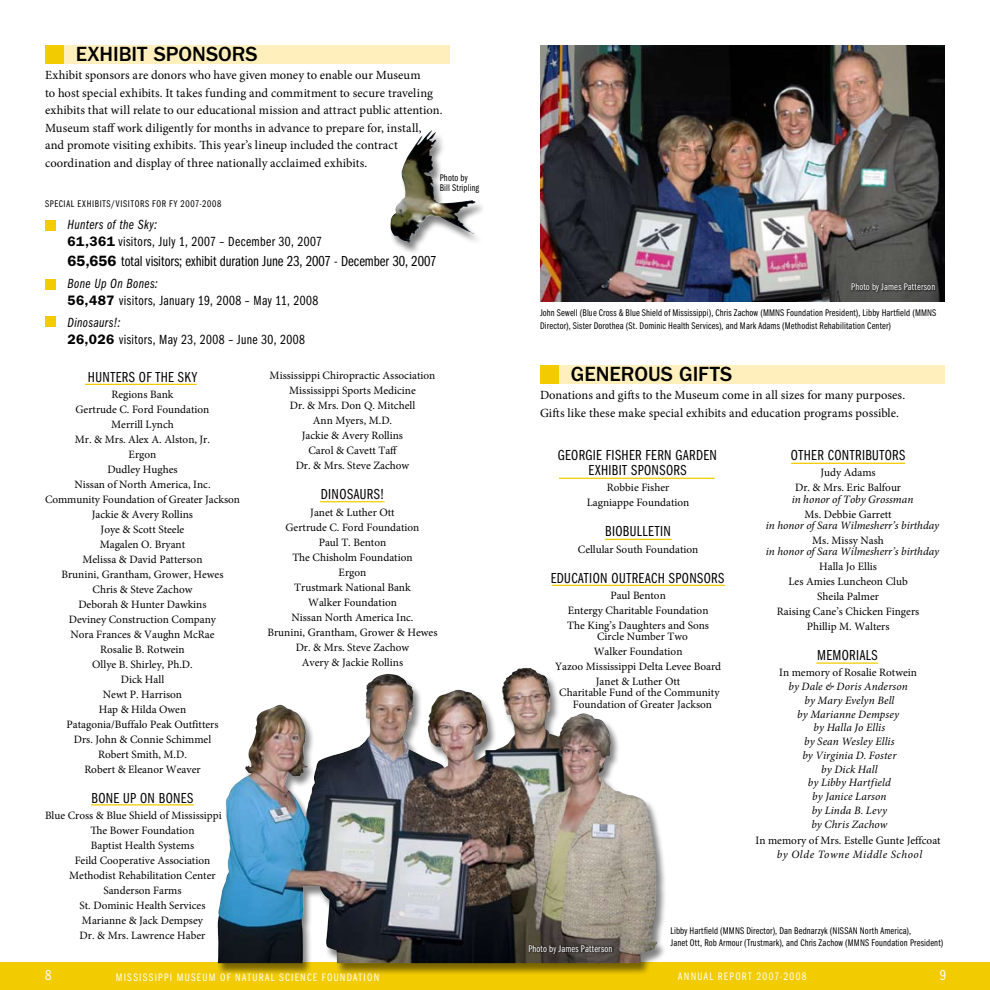
<style>
.page{position:relative;width:990px;height:990px;background:#fff}
.page>*{position:absolute;margin:0;border:0;box-sizing:border-box;transform-origin:0 0}
.t1{font:500 21.25px "ITC Franklin Gothic Std";color:#000}
.t2{font:15px "ITC Franklin Gothic Std Bk Cp";letter-spacing:.02em;color:#000}
.t3{font:15px "ITC Franklin Gothic Std Bk Cp";color:#000}
.t4{font:15px "Franklin Gothic Book Cmpr";color:#fff}
.t5{font:13.75px "ITC Franklin Gothic Std Bk Cp";letter-spacing:.03em;color:#000}
.t6{font:13.75px "ITC Franklin Gothic Std Bk Cp It";letter-spacing:.025em;color:#000}
.t7{font:12.5px/17.5px "Minion Pro";letter-spacing:.01em;color:#000}
.t8{font:11.25px/15px "Minion Pro";color:#000;text-align:center}
.t9{font:italic 11.25px/13.8px "Minion Pro";letter-spacing:.005em;color:#000;text-align:center}
.t10{font:11.25px "Franklin Gothic Book Cmpr";letter-spacing:.11em;color:#fff}
.t11{font:italic 11.25px "Minion Pro";letter-spacing:.05em;color:#000}
.t12{font:11.25px "ITC Franklin Gothic Std Bk Cp";letter-spacing:.115em;color:#fff}
.t13{font:10px/12.5px "ITC Franklin Gothic Std Bk Cp";letter-spacing:.015em;color:#000}
.t14{font:10px "ITC Franklin Gothic Std Bk Cp";letter-spacing:.015em;color:#fff}
.t15{font:10px "ITC Franklin Gothic Std Bk Cp";letter-spacing:.075em;color:#000}
.s1{font-family:"ITC Franklin Gothic Std";font-weight:600}
</style>
<div class="page">
<div style="left:0;top:963px;width:495px;height:27px;background:#f2cb00"></div>
<div style="left:495px;top:963px;width:495px;height:27px;background:#f2cb00"></div>
<img style="left:540px;top:45px;width:405px;height:257px">
<div style="left:540px;top:365px;width:405px;height:18px;background:#ffefbc"></div>
<div style="left:45px;top:45px;width:405px;height:18px;background:#ffefbc"></div>
<div style="left:45px;top:45px;width:18px;height:18px;background:#f2cb00"></div>
<div style="left:45px;top:279px;width:11px;height:11px;background:#f2cb00"></div>
<div style="left:45px;top:220px;width:11px;height:11px;background:#f2cb00"></div>
<div style="left:45px;top:317px;width:11px;height:10px;background:#f2cb00"></div>
<div style="left:540px;top:365px;width:18px;height:18px;background:#f2cb00"></div>
<hr style="left:85px;top:384px;width:112px;height:1px;background:#f2cb00">
<hr style="left:91px;top:804px;width:103px;height:1px;background:#f2cb00">
<hr style="left:320px;top:501px;width:65px;height:1px;background:#f2cb00">
<hr style="left:559px;top:478px;width:156px;height:1px;background:#f2cb00">
<hr style="left:791px;top:463px;width:114px;height:1px;background:#f2cb00">
<hr style="left:552px;top:585px;width:173px;height:1px;background:#f2cb00">
<hr style="left:605px;top:539px;width:67px;height:1px;background:#f2cb00">
<hr style="left:816px;top:662px;width:62px;height:2px;background:#f2cb00">
<div style="left:389px;top:131px;width:97px;height:124px;background:#000;opacity:.5"></div>
<img style="left:390px;top:131px;width:85px;height:113px">
<div style="left:216px;top:668px;width:452px;height:307px;background:#000;opacity:.5"></div>
<img style="left:502px;top:668px;width:23px;height:79px">
<svg style="left:851px;top:282px;width:86px;height:12px"></svg>
<svg style="left:528px;top:944px;width:86px;height:12px"></svg>
<h1 class="t1" style="left:76px;top:42px;width:183px">EXHIBIT SPONSORS</h1>
<p class="t7" style="left:45px;top:67px;width:399px">Exhibit sponsors are donors who have given money to enable our Museum<br>to host special exhibits. It takes funding and commitment to secure traveling exhibits that will relate to our educational mission and attract public attention.<br>Museum staff work diligently for months in advance to prepare for, install, and promote visiting exhibits. This year’s lineup included the contract coordination and display of three nationally acclaimed exhibits.</p>
<p class="t13" style="left:45px;top:197px;width:6px">special</p>
<p class="t13" style="left:77px;top:197px;width:15px">exhibits</p>
<p class="t13" style="left:111px;top:197px;width:15px">/visitors</p>
<p class="t15" style="left:152px;top:198px;width:71px">for fy 2007-2008</p>
<p class="t6" style="left:68px;top:217px;width:91px">Hunters of the Sky:</p>
<p class="t5" style="left:68px;top:234px;width:256px"><span class="s1">61,361</span> visitors, July 1, 2007 – December 30, 2007</p>
<h2 class="t3" style="left:68px;top:253px;width:371px"><span class="s1">65,656</span> total visitors; exhibit duration June 23, 2007 - December 30, 2007</h2>
<p class="t6" style="left:68px;top:276px;width:92px">Bone Up On Bones:</p>
<p class="t5" style="left:68px;top:293px;width:253px"><span class="s1">56,487</span> visitors, January 19, 2008 – May 11, 2008</p>
<p class="t6" style="left:68px;top:315px;width:55px">Dinosaurs!:</p>
<p class="t5" style="left:68px;top:332px;width:239px"><span class="s1">26,026</span> visitors, May 23, 2008 – June 30, 2008</p>
<p class="t13" style="left:440px;top:173px;width:41px;line-height:10px">Photo by<br>Bill Stripling</p>
<h2 class="t2" style="left:88px;top:368px;width:111px">HUNTERS OF THE SKY</h2>
<p class="t8" style="left:45px;top:387px;width:196px">Regions Bank<br>Gertrude C. Ford Foundation<br>Merrill Lynch<br>Mr. &amp; Mrs. Alex A. Alston, Jr.<br>Ergon<br>Dudley Hughes<br>Nissan of North America, Inc.<br>Community Foundation of Greater Jackson<br>Jackie &amp; Avery Rollins<br>Joye &amp; Scott Steele<br>Magalen O. Bryant<br>Melissa &amp; David Patterson<br>Brunini, Grantham, Grower, Hewes<br>Chris &amp; Steve Zachow<br>Deborah &amp; Hunter Dawkins<br>Deviney Construction Company<br>Nora Frances &amp; Vaughn McRae<br>Rosalie B. Rotwein<br>Ollye B. Shirley, Ph.D.<br>Dick Hall<br>Newt P. Harrison<br>Hap &amp; Hilda Owen<br>Patagonia/Buffalo Peak Outfitters<br>Drs. John &amp; Connie Schimmel<br>Robert Smith, M.D.<br>Robert &amp; Eleanor Weaver</p>
<h2 class="t2" style="left:92px;top:790px;width:82px">Bone Up On Bones</h2>
<p class="t8" style="left:45px;top:808px;width:178px">Blue Cross &amp; Blue Shield of Mississippi</p>
<p class="t8" style="left:91px;top:823px;width:105px">The Bower Foundation</p>
<p class="t8" style="left:91px;top:838px;width:105px">Baptist Health Systems</p>
<p class="t8" style="left:75px;top:853px;width:137px">Feild Cooperative Association</p>
<p class="t8" style="left:69px;top:868px;width:148px">Methodist Rehabilitation Center</p>
<p class="t8" style="left:103px;top:883px;width:80px">Sanderson Farms</p>
<p class="t8" style="left:80px;top:898px;width:127px">St. Dominic Health Services</p>
<p class="t8" style="left:82px;top:913px;width:123px">Marianne &amp; Jack Dempsey</p>
<p class="t8" style="left:80px;top:928px;width:127px">Dr. &amp; Mrs. Lawrence Haber</p>
<p class="t8" style="left:270px;top:368px;width:167px">Mississippi Chiropractic Association<br>Mississippi Sports Medicine<br>Dr. &amp; Mrs. Don Q. Mitchell<br>Ann Myers, M.D.<br>Jackie &amp; Avery Rollins<br>Carol &amp; Cavett Taff<br>Dr. &amp; Mrs. Steve Zachow</p>
<h2 class="t2" style="left:321px;top:486px;width:15px">Dinosaurs</h2>
<h2 class="t2" style="left:380px;top:486px;width:6px">!</h2>
<p class="t8" style="left:268px;top:505px;width:171px">Janet &amp; Luther Ott<br>Gertrude C. Ford Foundation<br>Paul T. Benton<br>The Chisholm Foundation<br>Ergon<br>Trustmark National Bank<br>Walker Foundation<br>Nissan North America Inc.<br>Brunini, Grantham, Grower &amp; Hewes<br>Dr. &amp; Mrs. Steve Zachow<br>Avery &amp; Jackie Rollins</p>
<p class="t14" style="left:851px;top:282px;width:86px">Photo by James Patterson</p>
<p class="t13" style="left:540px;top:307px;width:398px">John Sewell (Blue Cross &amp; Blue Shield of Mississippi), Chris Zachow (MMNS Foundation President), Libby Hartfield (MMNS<br>Director), Sister Dorothea (St. Dominic Health Services), and Mark Adams (Methodist Rehabilitation Center)</p>
<h1 class="t1" style="left:571px;top:362px;width:163px">GENEROUS GIFTS</h1>
<p class="t7" style="left:540px;top:387px;width:367px">Donations and gifts to the Museum come in all sizes for many purposes.<br>Gifts like these make special exhibits and education programs possible.</p>
<h2 class="t2" style="left:558px;top:447px;width:95px">GEORGIE FISHER Fern</h2>
<h2 class="t2" style="left:676px;top:447px;width:16px">Garden</h2>
<h2 class="t2" style="left:588px;top:462px;width:19px">Exhibit</h2>
<h2 class="t2" style="left:631px;top:462px;width:15px">Sponsors</h2>
<p class="t8" style="left:587px;top:480px;width:104px">Robbie Fisher<br>Lagniappe Foundation</p>
<h2 class="t2" style="left:605px;top:523px;width:32px">BioBulletin</h2>
<p class="t8" style="left:578px;top:542px;width:122px">Cellular South Foundation</p>
<h2 class="t2" style="left:551px;top:569px;width:175px">EDUCATION OUTREACH SPONSORS</h2>
<p class="t8" style="left:567px;top:588px;width:143px">Paul Benton<br>Entergy Charitable Foundation<br>The King’s Daughters and Sons</p>
<p class="t8" style="left:597px;top:629px;width:92px">Circle Number Two</p>
<p class="t8" style="left:594px;top:644px;width:90px">Walker Foundation</p>
<p class="t8" style="left:555px;top:659px;width:168px">Yazoo Mississippi Delta Levee Board</p>
<p class="t8" style="left:596px;top:674px;width:86px">Janet &amp; Luther Ott</p>
<p class="t8" style="left:559px;top:687px;width:162px;line-height:11.2px">Charitable Fund of the Community<br>Foundation of Greater Jackson</p>
<h2 class="t2" style="left:791px;top:447px;width:15px">Other</h2>
<h2 class="t2" style="left:828px;top:447px;width:15px">Contributors</h2>
<p class="t8" style="left:795px;top:465px;width:108px">Judy Adams<br>Dr. &amp; Mrs. Eric Balfour</p>
<p class="t9" style="left:792px;top:492px;width:123px">in honor of Toby Grossman</p>
<p class="t8" style="left:805px;top:507px;width:89px">Ms. Debbie Garrett</p>
<p class="t9" style="left:766px;top:518px;width:175px">in honor of Sara Wilmesherr’s birthday</p>
<p class="t8" style="left:812px;top:533px;width:73px">Ms. Missy Nash</p>
<p class="t9" style="left:766px;top:545px;width:175px">in honor of Sara Wilmesherr’s birthday</p>
<p class="t8" style="left:777px;top:559px;width:144px">Halla Jo Ellis<br>Les Amies Luncheon Club<br>Sheila Palmer<br>Raising Cane’s Chicken Fingers<br>Phillip M. Walters</p>
<h2 class="t2" style="left:817px;top:647px;width:62px">MEMORIALS</h2>
<p class="t8" style="left:779px;top:665px;width:139px">In memory of Rosalie Rotwein</p>
<p class="t9" style="left:788px;top:680px;width:121px">by Dale &amp; Doris Anderson by Mary Evelyn Bell<br>by Marianne Dempsey<br>by Halla Jo Ellis<br>by Sean Wesley Ellis<br>by Virginia D. Foster<br>by Dick Hall<br>by Libby Hartfield<br>by Janice Larson<br>by Linda B. Levy<br>by Chris Zachow</p>
<p class="t8" style="left:756px;top:833px;width:187px">In memory of Mrs. Estelle Gunte Jeffcoat</p>
<p class="t11" style="left:777px;top:846px;width:147px">by Olde Towne Middle School</p>
<p class="t14" style="left:528px;top:943px;width:86px">Photo by James Patterson</p>
<p class="t13" style="left:671px;top:925px;width:274px">Libby Hartfield (MMNS Director), Dan Bednarzyk (NISSAN North America),<br>Janet Ott, Rob Armour (Trustmark), and Chris Zachow (MMNS Foundation President)</p>
<h2 class="t4" style="left:45px;top:967px;width:8px">8</h2>
<p class="t10" style="left:116px;top:971px;width:14px">MISSISSIPPI</p>
<p class="t10" style="left:177px;top:971px;width:15px">MUSEU</p>
<p class="t10" style="left:209px;top:971px;width:51px">M OF NATURAL</p>
<p class="t10" style="left:279px;top:971px;width:6px">SCIE</p>
<p class="t10" style="left:300px;top:971px;width:80px">NCE FOUNDATION</p>
<p class="t12" style="left:678px;top:970px;width:130px">ANNUAL REPORT 2007-2008</p>
<h2 class="t4" style="left:940px;top:967px;width:8px">9</h2>
</div>
